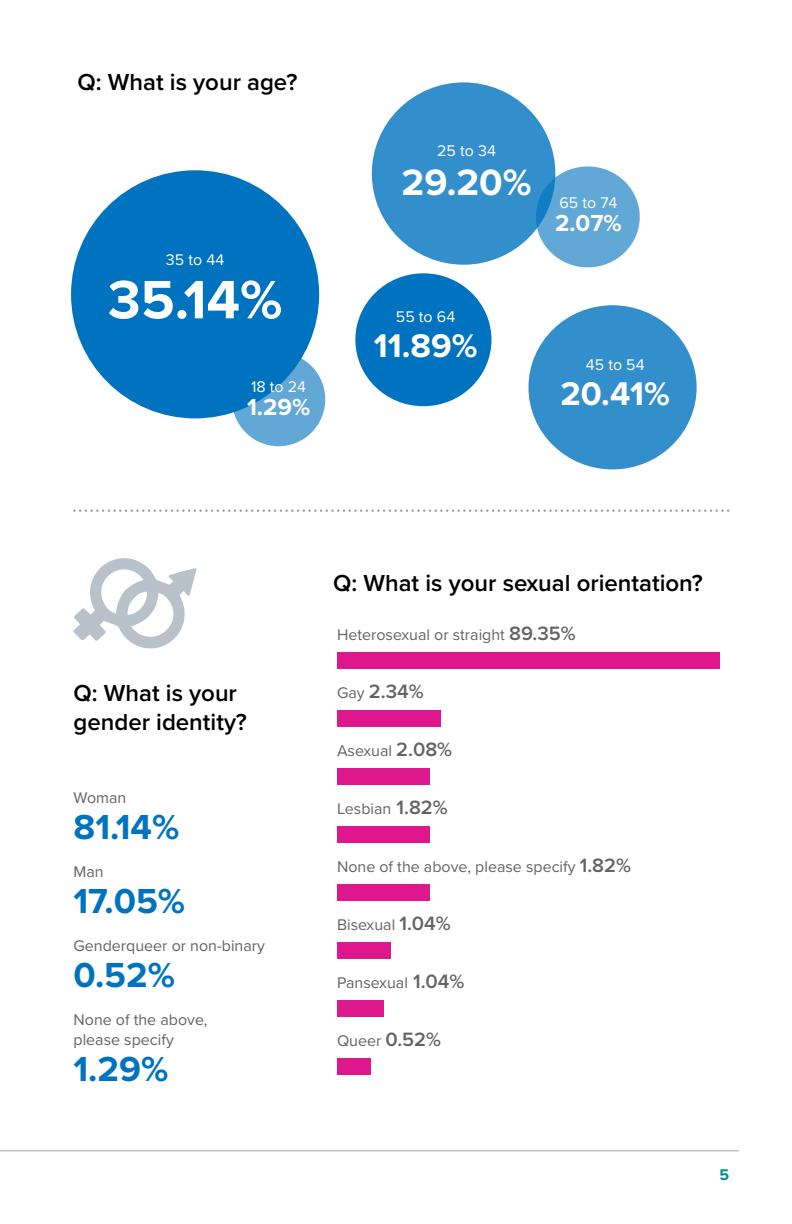
<style>
.page{position:relative;width:792px;height:1224px;background:#fff}
.page>*{position:absolute;margin:0;border:0;box-sizing:border-box;transform-origin:0 0}
.t1{font:700 56px "Proxima Nova";color:#fff}
.t2{font:700 38px "Proxima Nova";color:#fff}
.t3{font:700 36px "Proxima Nova";color:#0073c0}
.t4{font:700 34px "Proxima Nova";color:#fff}
.t5{font:600 24px/28.8px "Proxima Nova";color:#000}
.t6{font:700 24px "Proxima Nova";color:#fff}
.t7{font:600 20px "Proxima Nova";color:#636466}
.t8{font:16px/20px "Proxima Nova";color:#636466}
.t9{font:16px "Proxima Nova";color:#fff}
.t10{font:700 16px "Proxima Nova";color:#00918d}
.s1{font-weight:600;font-size:20px}
.s2{font-weight:400;font-size:16px}
</style>
<div class="page">
<hr style="left:0;top:1150px;width:739px;height:1px;background:#a7a4a4">
<svg style="left:73px;top:509px;width:656px;height:3px"></svg>
<div style="left:71px;top:170px;width:248px;height:248px;background:#0073c0;border-radius:50%"></div>
<div style="left:372px;top:82px;width:183px;height:183px;background:#338fcc;border-radius:50%"></div>
<div style="left:528px;top:305px;width:169px;height:164px;background:#338fcc;border-radius:50%"></div>
<div style="left:355px;top:273px;width:136px;height:133px;background:#0073c0;border-radius:50%"></div>
<svg style="left:232px;top:352px;width:93px;height:94px;fill:#61a8d7"></svg>
<div style="left:536px;top:166px;width:104px;height:101px;background:#61a8d7;border-radius:50%"></div>
<svg style="left:74px;top:558px;width:122px;height:91px"></svg>
<div style="left:337px;top:652px;width:382px;height:17px;background:#de178c"></div>
<div style="left:337px;top:710px;width:104px;height:17px;background:#de178c"></div>
<div style="left:337px;top:768px;width:92px;height:17px;background:#de178c"></div>
<div style="left:337px;top:826px;width:92px;height:17px;background:#de178c"></div>
<div style="left:337px;top:884px;width:92px;height:17px;background:#de178c"></div>
<div style="left:337px;top:942px;width:53px;height:17px;background:#de178c"></div>
<div style="left:337px;top:1000px;width:47px;height:17px;background:#de178c"></div>
<div style="left:337px;top:1058px;width:33px;height:17px;background:#de178c"></div>
<h3 class="t5" style="left:78px;top:68px;width:221px">Q: What is your age?</h3>
<p class="t9" style="left:166px;top:248px;width:60px">35 to 44</p>
<h1 class="t1" style="left:108px;top:258px;width:176px">35.14%</h1>
<p class="t9" style="left:251px;top:375px;width:57px">18 to 24</p>
<h3 class="t6" style="left:247px;top:390px;width:65px">1.29%</h3>
<p class="t9" style="left:437px;top:139px;width:60px">25 to 34</p>
<h2 class="t2" style="left:402px;top:154px;width:131px">29.20%</h2>
<p class="t9" style="left:559px;top:191px;width:60px">65 to 74</p>
<h3 class="t6" style="left:555px;top:206px;width:68px">2.07%</h3>
<p class="t9" style="left:396px;top:305px;width:61px">55 to 64</p>
<h3 class="t4" style="left:374px;top:321px;width:105px">11.89%</h3>
<p class="t9" style="left:586px;top:353px;width:60px">45 to 54</p>
<h3 class="t4" style="left:561px;top:369px;width:111px">20.41%</h3>
<h3 class="t5" style="left:74px;top:679px;width:175px">Q: What is your gender identity?</h3>
<p class="t8" style="left:74px;top:787px;width:54px">Woman</p>
<h3 class="t3" style="left:74px;top:800px;width:107px">81.14%</h3>
<p class="t8" style="left:74px;top:861px;width:32px">Man</p>
<h3 class="t3" style="left:74px;top:874px;width:113px">17.05%</h3>
<p class="t8" style="left:74px;top:935px;width:193px">Genderqueer or non-binary</p>
<h3 class="t3" style="left:74px;top:948px;width:103px">0.52%</h3>
<p class="t8" style="left:74px;top:1009px;width:136px">None of the above, please specify</p>
<h3 class="t3" style="left:74px;top:1042px;width:96px">1.29%</h3>
<h3 class="t5" style="left:333px;top:570px;width:371px">Q: What is your sexual orientation?</h3>
<p class="t8" style="left:337px;top:624px;width:240px">Heterosexual or straight <span class="s1">89.35%</span></p>
<p class="t7" style="left:337px;top:679px;width:88px"><span class="s2">Gay</span> 2.34%</p>
<p class="t8" style="left:337px;top:740px;width:117px">Asexual <span class="s1">2.08%</span></p>
<p class="t8" style="left:337px;top:798px;width:112px">Lesbian <span class="s1">1.82%</span></p>
<p class="t8" style="left:337px;top:856px;width:295px">None of the above, please specify <span class="s1">1.82%</span></p>
<p class="t8" style="left:337px;top:914px;width:115px">Bisexual <span class="s1">1.04%</span></p>
<p class="t8" style="left:337px;top:972px;width:129px">Pansexual <span class="s1">1.04%</span></p>
<p class="t8" style="left:337px;top:1030px;width:106px">Queer <span class="s1">0.52%</span></p>
<p class="t10" style="left:719px;top:1163px;width:11px">5</p>
</div>
